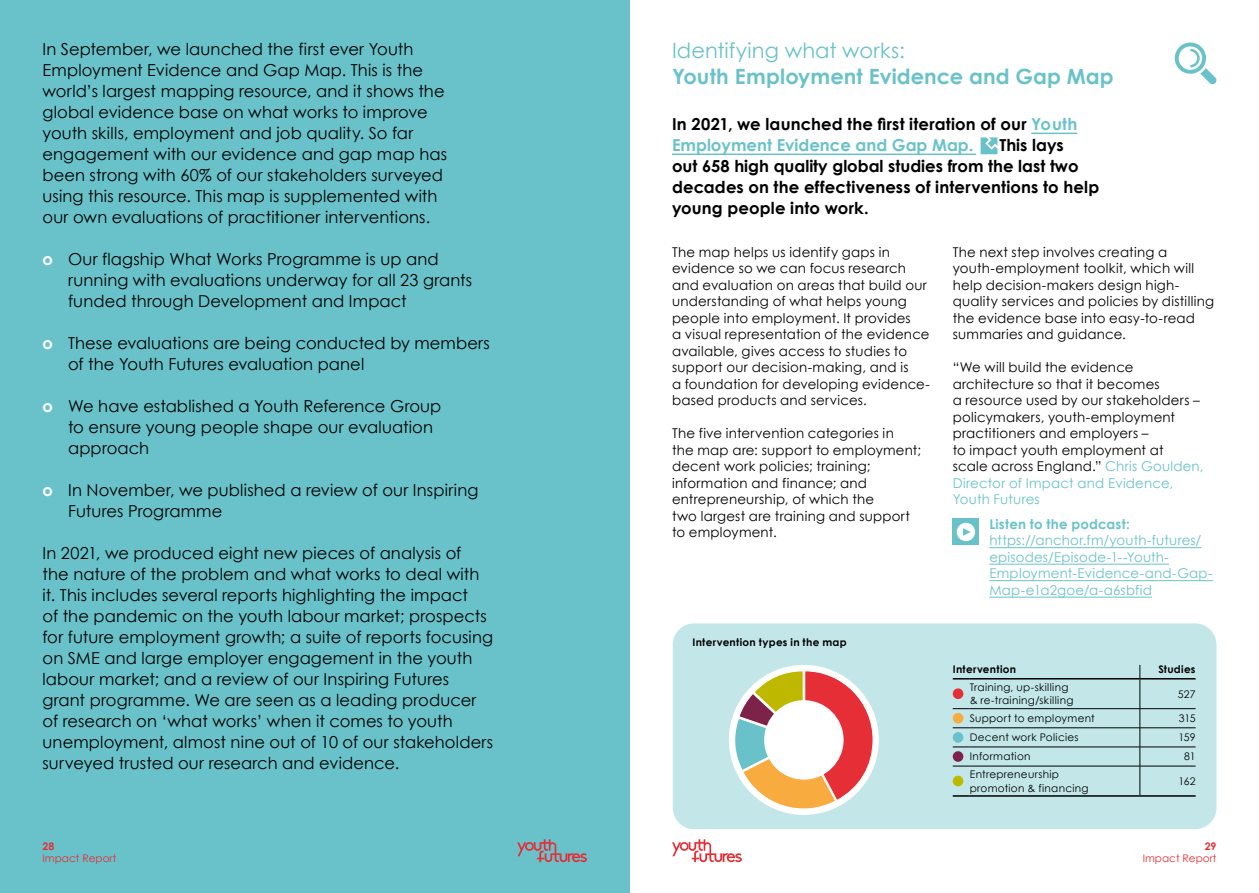
<style>
.page{position:relative;width:1259px;height:893px;background:#fff}
.page>*{position:absolute;margin:0;border:0;box-sizing:border-box;transform-origin:0 0}
.t1{font:700 21px "Century Gothic";letter-spacing:.005em;color:#69c2c9}
.t2{font:21px "Century Gothic";letter-spacing:.005em;color:#69c2c9}
.t3{font:16.5px/21px "Century Gothic";letter-spacing:.005em;color:#000}
.t4{font:700 16.5px/21px "Century Gothic";color:#000}
.t5{font:13.5px/16.5px "Century Gothic";letter-spacing:.015em;color:#000}
.t6{font:13.5px/16.5px "Century Gothic";letter-spacing:.015em;color:#69c2c9}
.t7{font:700 13.5px "Century Gothic";letter-spacing:.015em;color:#69c2c9}
.t8{font:10.5px/13.5px "Century Gothic";letter-spacing:.025em;color:#000}
.t9{font:700 10.5px "Century Gothic";letter-spacing:.025em;color:#000}
.t10{font:10.5px "Century Gothic";color:#e52e36}
.t11{font:700 10.5px "Century Gothic";color:#e52e36}
.s1{font-weight:700;color:#fff}
.s2{color:#69c2c9}
</style>
<div class="page">
<div style="left:0;top:0;width:629px;height:893px;background:#69c2c9"></div>
<div style="left:673px;top:623px;width:543px;height:206px;background:#c3e7e9;border-radius:21px"></div>
<svg style="left:1174px;top:43px;width:42px;height:42px"></svg>
<hr style="left:672px;top:154px;width:304px;height:1px;background:#69c2c9">
<svg style="left:980px;top:137px;width:17px;height:17px"></svg>
<hr style="left:1031px;top:133px;width:46px;height:1px;background:#69c2c9">
<svg style="left:952px;top:708px;width:17px;height:1px"></svg>
<hr style="left:969px;top:708px;width:171px;height:1px;background:#000">
<hr style="left:1140px;top:708px;width:55px;height:1px;background:#000">
<svg style="left:952px;top:727px;width:17px;height:1px"></svg>
<hr style="left:969px;top:727px;width:171px;height:1px;background:#000">
<hr style="left:1140px;top:727px;width:55px;height:1px;background:#000">
<svg style="left:952px;top:747px;width:17px;height:1px"></svg>
<hr style="left:969px;top:747px;width:171px;height:1px;background:#000">
<hr style="left:1140px;top:747px;width:55px;height:1px;background:#000">
<svg style="left:952px;top:766px;width:17px;height:1px"></svg>
<hr style="left:969px;top:766px;width:171px;height:1px;background:#000">
<hr style="left:1140px;top:766px;width:55px;height:1px;background:#000">
<svg style="left:1139px;top:665px;width:1px;height:130px"></svg>
<svg style="left:952px;top:678px;width:17px;height:1px"></svg>
<hr style="left:969px;top:678px;width:171px;height:1px;background:#000">
<hr style="left:1140px;top:678px;width:55px;height:1px;background:#000">
<svg style="left:952px;top:795px;width:17px;height:2px"></svg>
<hr style="left:969px;top:795px;width:171px;height:2px;background:#000">
<hr style="left:1140px;top:795px;width:55px;height:2px;background:#000">
<div style="left:952px;top:688px;width:11px;height:11px;background:#e52e36;border-radius:50%"></div>
<div style="left:952px;top:713px;width:11px;height:10px;background:#f8ab3e;border-radius:50%"></div>
<div style="left:952px;top:732px;width:11px;height:11px;background:#69c2c9;border-radius:50%"></div>
<div style="left:952px;top:751px;width:11px;height:11px;background:#7d2248;border-radius:50%"></div>
<div style="left:952px;top:776px;width:11px;height:10px;background:#bfb800;border-radius:50%"></div>
<div style="left:729px;top:665px;width:150px;height:150px;background:#fff;border-radius:50%"></div>
<hr style="left:989px;top:547px;width:212px;height:1px;background:#69c2c9">
<hr style="left:989px;top:564px;width:180px;height:1px;background:#69c2c9">
<hr style="left:989px;top:580px;width:223px;height:1px;background:#69c2c9">
<hr style="left:989px;top:597px;width:162px;height:1px;background:#69c2c9">
<div style="left:952px;top:519px;width:27px;height:26px;background:#69c2c9"></div>
<svg style="left:956px;top:523px;width:19px;height:18px"></svg>
<svg style="left:732px;top:670px;width:142px;height:145px"></svg>
<div style="left:764px;top:700px;width:79px;height:80px;background:#fff;border-radius:50%"></div>
<svg style="left:672px;top:839px;width:70px;height:23px"></svg>
<svg style="left:517px;top:839px;width:70px;height:23px"></svg>
<p class="t3" style="left:43px;top:38px;width:406px">In September, we launched the first ever Youth Employment Evidence and Gap Map. This is the world’s largest mapping resource, and it shows the global evidence base on what works to improve youth skills, employment and job quality. So far engagement with our evidence and gap map has been strong with 60% of our stakeholders surveyed using this resource. This map is supplemented with our own evaluations of practitioner interventions.</p>
<p class="t3" style="left:68px;top:248px;width:406px;text-indent:-26px"><span class="s1">o</span> Our flagship What Works Programme is up and running with evaluations underway for all 23 grants funded through Development and Impact</p>
<p class="t3" style="left:68px;top:332px;width:423px;text-indent:-26px"><span class="s1">o</span> These evaluations are being conducted by members of the Youth Futures evaluation panel</p>
<p class="t3" style="left:68px;top:395px;width:375px;text-indent:-26px"><span class="s1">o</span> We have established a Youth Reference Group to ensure young people shape our evaluation approach</p>
<p class="t3" style="left:68px;top:479px;width:412px;text-indent:-26px"><span class="s1">o</span> In November, we published a review of our Inspiring<br>Futures Programme</p>
<p class="t3" style="left:43px;top:542px;width:452px">In 2021, we produced eight new pieces of analysis of<br>the nature of the problem and what works to deal with it. This includes several reports highlighting the impact<br>of the pandemic on the youth labour market; prospects for future employment growth; a suite of reports focusing on SME and large employer engagement in the youth labour market; and a review of our Inspiring Futures grant programme. We are seen as a leading producer of research on ‘what works’ when it comes to youth unemployment, almost nine out of 10 of our stakeholders surveyed trusted our research and evidence.</p>
<p class="t11" style="left:43px;top:838px;width:13px">28</p>
<p class="t10" style="left:43px;top:852px;width:75px">Impact Report</p>
<p class="t2" style="left:672px;top:38px;width:234px">Identifying what works:</p>
<p class="t1" style="left:672px;top:60px;width:443px">Youth Employment Evidence and Gap Map</p>
<p class="t4" style="left:672px;top:113px;width:407px">In 2021, we launched the first iteration of our <span class="s2">Youth<br>Employment Evidence and Gap Map.</span></p>
<p class="t4" style="left:672px;top:134px;width:429px;text-indent:327px">This lays<br>out 658 high quality global studies from the last two decades on the effectiveness of interventions to help young people into work.</p>
<p class="t5" style="left:672px;top:243px;width:259px">The map helps us identify gaps in evidence so we can focus research and evaluation on areas that build our understanding of what helps young people into employment. It provides<br>a visual representation of the evidence available, gives access to studies to support our decision-making, and is<br>a foundation for developing evidence&shy;based products and services.</p>
<p class="t5" style="left:672px;top:425px;width:251px">The five intervention categories in<br>the map are: support to employment; decent work policies; training; information and finance; and entrepreneurship, of which the<br>two largest are training and support to employment.</p>
<p class="t5" style="left:952px;top:243px;width:263px">The next step involves creating a youth-employment toolkit, which will help decision-makers design high&shy;quality services and policies by distilling the evidence base into easy-to-read summaries and guidance.</p>
<p class="t5" style="left:952px;top:359px;width:252px">“We will build the evidence architecture so that it becomes<br>a resource used by our stakeholders – policymakers, youth-employment practitioners and employers –<br>to impact youth employment at<br>scale across England.” <span class="s2">Chris Goulden,<br>Director of Impact and Evidence,<br>Youth Futures</span></p>
<p class="t7" style="left:989px;top:514px;width:142px">Listen to the podcast:</p>
<p class="t6" style="left:989px;top:532px;width:225px">https://anchor.fm/youth-futures/ episodes/Episode-1--Youth-<br>Employment-Evidence-and-Gap-<br>Map-e1a2goe/a-a6sbfid</p>
<p class="t9" style="left:692px;top:634px;width:156px">Intervention types in the map</p>
<p class="t9" style="left:952px;top:661px;width:65px">Intervention</p>
<p class="t9" style="left:1158px;top:661px;width:39px">Studies</p>
<p class="t8" style="left:969px;top:680px;width:105px">Training, up-skilling &amp; re-training/skilling</p>
<p class="t8" style="left:1177px;top:687px;width:19px">527</p>
<p class="t8" style="left:969px;top:711px;width:126px">Support to employment</p>
<p class="t8" style="left:1179px;top:711px;width:18px">315</p>
<p class="t8" style="left:969px;top:731px;width:110px">Decent work Policies</p>
<p class="t8" style="left:1178px;top:731px;width:19px">159</p>
<p class="t8" style="left:969px;top:750px;width:62px">Information</p>
<p class="t8" style="left:1184px;top:750px;width:13px">81</p>
<p class="t8" style="left:969px;top:767px;width:120px">Entrepreneurship promotion &amp; financing</p>
<p class="t8" style="left:1178px;top:774px;width:18px">162</p>
<p class="t11" style="left:1204px;top:838px;width:13px">29</p>
<p class="t10" style="left:1142px;top:852px;width:75px">Impact Report</p>
</div>
